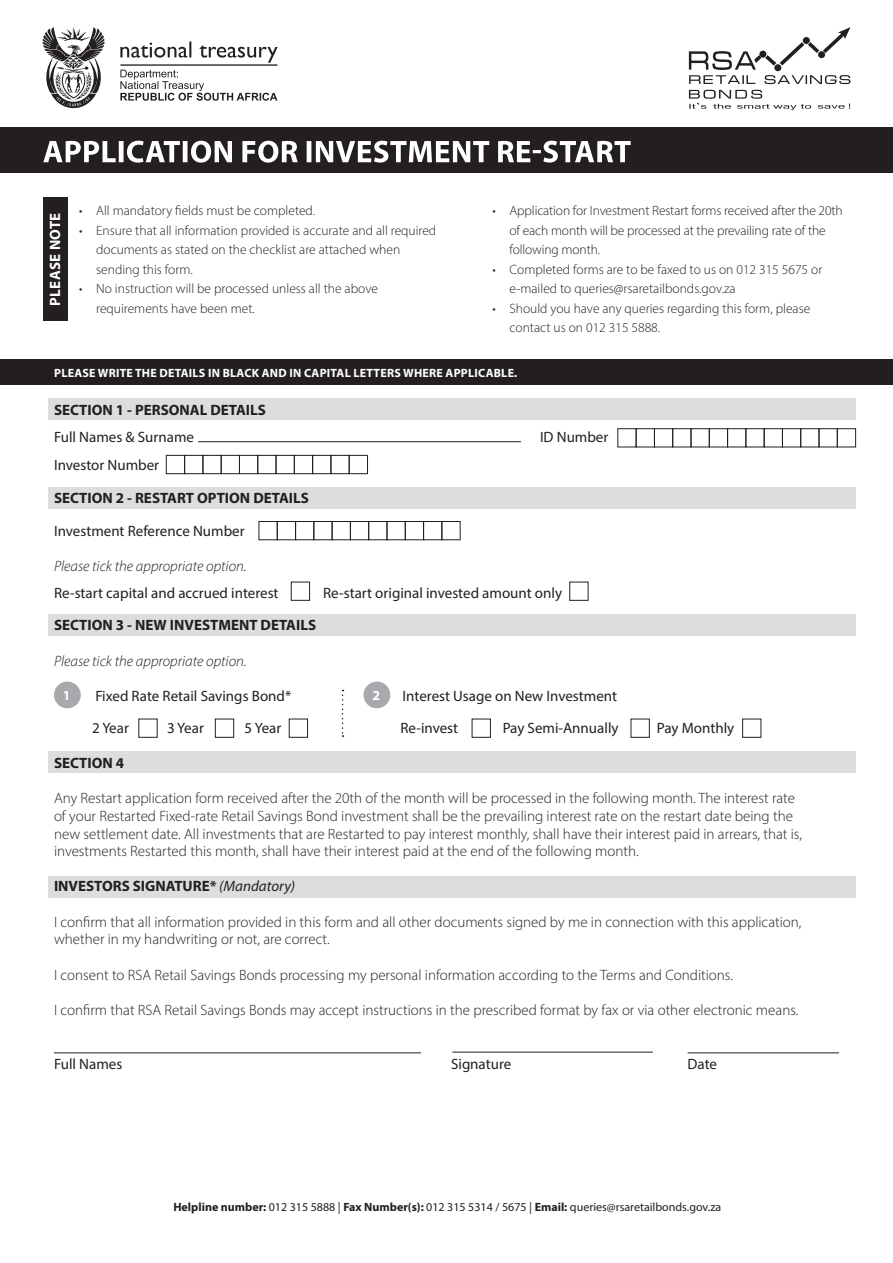
<style>
.page{position:relative;width:893px;height:1263px;background:#fff}
.page>*{position:absolute;margin:0;border:0;box-sizing:border-box;transform-origin:0 0}
.t1{font:300 15px/17.7px "Myriad Pro";color:#231f20}
.t2{font:15px "Myriad Pro";color:#231f20}
.t3{font:700 15px "Myriad Pro";color:#231f20}
.t4{font:italic 300 15px "Myriad Pro";color:#231f20}
.t5{font:700 15px "Myriad Pro";letter-spacing:.02em;color:#fff}
.t6{font:700 13.95px "Myriad Pro";color:#fff}
.Bull{font:300 13.5px/19.5px "Myriad Pro";color:#231f20}
.t7{font:12px "Myriad Pro";color:#231f20}
.t8{font:700 12px "Myriad Pro";letter-spacing:.02em;color:#fff}
.s1{font-weight:400;font-style:italic}
.s2{font-weight:700}
</style>
<div class="page">
<div style="left:0;top:359px;width:893px;height:25px;background:#231f20"></div>
<div style="left:0;top:127px;width:893px;height:46px;background:#231f20"></div>
<svg style="left:43px;top:141px;width:588px;height:22px"></svg>
<div style="left:48px;top:399px;width:808px;height:21px;background:#dcdddf"></div>
<div style="left:48px;top:487px;width:808px;height:21px;background:#dcdddf"></div>
<div style="left:48px;top:751px;width:808px;height:21px;background:#dcdddf"></div>
<div style="left:48px;top:876px;width:808px;height:22px;background:#dcdddf"></div>
<div style="left:48px;top:614px;width:808px;height:21px;background:#dcdddf"></div>
<div style="left:636px;top:428px;width:19px;height:19px;border:1px solid #231f20"></div>
<div style="left:654px;top:428px;width:19px;height:19px;border:1px solid #231f20"></div>
<div style="left:672px;top:428px;width:19px;height:19px;border:1px solid #231f20"></div>
<div style="left:691px;top:428px;width:19px;height:19px;border:1px solid #231f20"></div>
<div style="left:709px;top:428px;width:19px;height:19px;border:1px solid #231f20"></div>
<div style="left:727px;top:428px;width:19px;height:19px;border:1px solid #231f20"></div>
<div style="left:745px;top:428px;width:20px;height:19px;border:1px solid #231f20"></div>
<div style="left:764px;top:428px;width:19px;height:19px;border:1px solid #231f20"></div>
<div style="left:782px;top:428px;width:19px;height:19px;border:1px solid #231f20"></div>
<div style="left:800px;top:428px;width:19px;height:19px;border:1px solid #231f20"></div>
<div style="left:819px;top:428px;width:19px;height:19px;border:1px solid #231f20"></div>
<div style="left:837px;top:428px;width:19px;height:19px;border:1px solid #231f20"></div>
<hr style="left:198px;top:441px;width:323px;height:1px;background:#231f20">
<div style="left:166px;top:455px;width:19px;height:19px;border:1px solid #231f20"></div>
<div style="left:184px;top:455px;width:19px;height:19px;border:1px solid #231f20"></div>
<div style="left:203px;top:455px;width:19px;height:19px;border:1px solid #231f20"></div>
<div style="left:221px;top:455px;width:19px;height:19px;border:1px solid #231f20"></div>
<div style="left:239px;top:455px;width:19px;height:19px;border:1px solid #231f20"></div>
<div style="left:257px;top:455px;width:19px;height:19px;border:1px solid #231f20"></div>
<div style="left:276px;top:455px;width:19px;height:19px;border:1px solid #231f20"></div>
<div style="left:294px;top:455px;width:19px;height:19px;border:1px solid #231f20"></div>
<div style="left:312px;top:455px;width:19px;height:19px;border:1px solid #231f20"></div>
<div style="left:330px;top:455px;width:20px;height:19px;border:1px solid #231f20"></div>
<div style="left:349px;top:455px;width:19px;height:19px;border:1px solid #231f20"></div>
<div style="left:259px;top:521px;width:19px;height:19px;border:1px solid #231f20"></div>
<div style="left:277px;top:521px;width:19px;height:19px;border:1px solid #231f20"></div>
<div style="left:295px;top:521px;width:19px;height:19px;border:1px solid #231f20"></div>
<div style="left:313px;top:521px;width:19px;height:19px;border:1px solid #231f20"></div>
<div style="left:332px;top:521px;width:19px;height:19px;border:1px solid #231f20"></div>
<div style="left:350px;top:521px;width:19px;height:19px;border:1px solid #231f20"></div>
<div style="left:368px;top:521px;width:19px;height:19px;border:1px solid #231f20"></div>
<div style="left:387px;top:521px;width:19px;height:19px;border:1px solid #231f20"></div>
<div style="left:405px;top:521px;width:19px;height:19px;border:1px solid #231f20"></div>
<div style="left:423px;top:521px;width:19px;height:19px;border:1px solid #231f20"></div>
<div style="left:441px;top:521px;width:20px;height:19px;border:1px solid #231f20"></div>
<div style="left:291px;top:582px;width:19px;height:19px;border:1px solid #231f20"></div>
<div style="left:215px;top:719px;width:19px;height:19px;border:1px solid #231f20"></div>
<div style="left:289px;top:719px;width:19px;height:19px;border:1px solid #231f20"></div>
<div style="left:472px;top:719px;width:19px;height:19px;border:1px solid #231f20"></div>
<div style="left:631px;top:719px;width:19px;height:19px;border:1px solid #231f20"></div>
<div style="left:742px;top:719px;width:19px;height:19px;border:1px solid #231f20"></div>
<div style="left:569px;top:582px;width:19px;height:19px;border:1px solid #231f20"></div>
<svg style="left:342px;top:690px;width:2px;height:47px"></svg>
<div style="left:54px;top:681px;width:27px;height:27px;background:#a8a9ad;border-radius:50%"></div>
<div style="left:363px;top:681px;width:27px;height:27px;background:#a8a9ad;border-radius:50%"></div>
<hr style="left:54px;top:1052px;width:367px;height:1px;background:#231f20">
<hr style="left:452px;top:1052px;width:201px;height:1px;background:#231f20">
<hr style="left:688px;top:1052px;width:151px;height:1px;background:#231f20">
<svg style="left:689px;top:27px;width:162px;height:57px"></svg>
<svg style="left:689px;top:90px;width:161px;height:20px"></svg>
<hr style="left:120px;top:64px;width:157px;height:2px;background:#231f20">
<svg style="left:120px;top:42px;width:158px;height:21px"></svg>
<svg style="left:120px;top:70px;width:157px;height:31px"></svg>
<svg style="left:42px;top:27px;width:63px;height:81px"></svg>
<div style="left:43px;top:197px;width:25px;height:124px;background:#231f20"></div>
<p class="t5" style="left:45px;top:306px;width:94px;rotate:-90deg">PLEASE NOTE</p>
<p class="Bull" style="left:79px;top:201px;width:237px">• All mandatory fields must be completed.</p>
<p class="Bull" style="left:96px;top:220px;width:342px;text-indent:-17px">• Ensure that all information provided is accurate and all required documents as stated on the checklist are attached when sending this form.</p>
<p class="Bull" style="left:96px;top:279px;width:283px;text-indent:-17px">• No instruction will be processed unless all the above requirements have been met.</p>
<p class="Bull" style="left:509px;top:201px;width:335px;text-indent:-17px">• Application for Investment Restart forms received after the 20th of each month will be processed at the prevailing rate of the following month.</p>
<p class="Bull" style="left:509px;top:259px;width:314px;text-indent:-17px">• Completed forms are to be faxed to us on 012 315 5675 or e-mailed to queries@rsaretailbonds.gov.za</p>
<p class="Bull" style="left:509px;top:298px;width:302px;text-indent:-17px">• Should you have any queries regarding this form, please contact us on 012 315 5888.</p>
<p class="t8" style="left:54px;top:365px;width:465px">PLEASE WRITE THE DETAILS IN BLACK AND IN CAPITAL LETTERS WHERE APPLICABLE.</p>
<p class="t3" style="left:54px;top:400px;width:213px">SECTION 1 - PERSONAL DETAILS</p>
<p class="t2" style="left:54px;top:428px;width:142px">Full Names &amp; Surname</p>
<p class="t2" style="left:540px;top:428px;width:70px">ID Number</p>
<p class="t2" style="left:54px;top:456px;width:107px">Investor Number</p>
<p class="t3" style="left:54px;top:488px;width:256px">SECTION 2 - RESTART OPTION DETAILS</p>
<p class="t2" style="left:54px;top:521px;width:192px">Investment Reference Number</p>
<p class="t4" style="left:54px;top:557px;width:194px">Please tick the appropriate option.</p>
<p class="t2" style="left:54px;top:583px;width:226px">Re-start capital and accrued interest</p>
<p class="t2" style="left:323px;top:583px;width:241px">Re-start original invested amount only</p>
<p class="t3" style="left:54px;top:615px;width:264px">SECTION 3 - NEW INVESTMENT DETAILS</p>
<p class="t4" style="left:54px;top:651px;width:194px">Please tick the appropriate option.</p>
<p class="t2" style="left:95px;top:686px;width:197px">Fixed Rate Retail Savings Bond*</p>
<p class="t2" style="left:403px;top:686px;width:216px">Interest Usage on New Investment</p>
<p class="t2" style="left:92px;top:719px;width:38px">2 Year</p>
<p class="t2" style="left:167px;top:719px;width:38px">3 Year</p>
<p class="t2" style="left:245px;top:719px;width:38px">5 Year</p>
<p class="t2" style="left:400px;top:719px;width:59px">Re-invest</p>
<p class="t2" style="left:503px;top:719px;width:117px">Pay Semi-Annually</p>
<p class="t2" style="left:657px;top:719px;width:79px">Pay Monthly</p>
<p class="t3" style="left:54px;top:753px;width:72px">SECTION 4</p>
<p class="t1" style="left:54px;top:789px;width:749px">Any Restart application form received after the 20th of the month will be processed in the following month. The interest rate of your Restarted Fixed-rate Retail Savings Bond investment shall be the prevailing interest rate on the restart date being the new settlement date. All investments that are Restarted to pay interest monthly, shall have their interest paid in arrears, that is, investments Restarted this month, shall have their interest paid at the end of the following month.</p>
<p class="t3" style="left:54px;top:876px;width:243px">INVESTORS SIGNATURE* <span class="s1">(Mandatory)</span></p>
<p class="t1" style="left:54px;top:913px;width:749px">I confirm that all information provided in this form and all other documents signed by me in connection with this application, whether in my handwriting or not, are correct.</p>
<p class="t1" style="left:54px;top:966px;width:680px">I consent to RSA Retail Savings Bonds processing my personal information according to the Terms and Conditions.</p>
<p class="t1" style="left:54px;top:1001px;width:746px">I confirm that RSA Retail Savings Bonds may accept instructions in the prescribed format by fax or via other electronic means.</p>
<p class="t6" style="left:63px;top:686px;width:9px">1</p>
<p class="t6" style="left:372px;top:686px;width:9px">2</p>
<p class="t2" style="left:54px;top:1055px;width:70px">Full Names</p>
<p class="t2" style="left:451px;top:1055px;width:62px">Signature</p>
<p class="t2" style="left:688px;top:1055px;width:31px">Date</p>
<p class="t7" style="left:173px;top:1200px;width:549px"><span class="s2">Helpline number:</span> 012 315 5888 | <span class="s2">Fax Number(s):</span> 012 315 5314 / 5675 | <span class="s2">Email:</span> queries@rsaretailbonds.gov.za</p>
</div>
